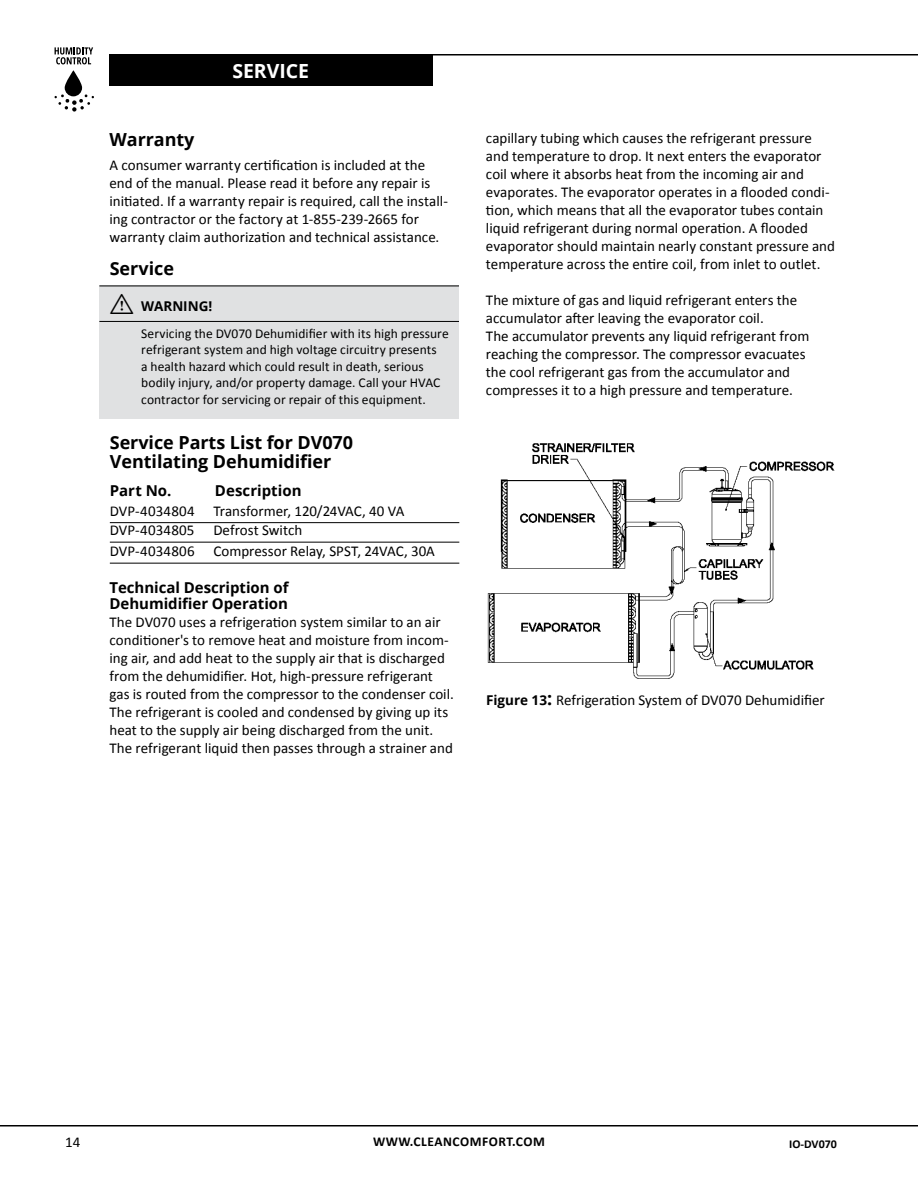
<style>
.page{position:relative;width:918px;height:1188px;background:#fff}
.page>*{position:absolute;margin:0;border:0;box-sizing:border-box;transform-origin:0 0}
.t1{font:700 19.5px "Open Sans";letter-spacing:-.005em;color:#fff}
.t2{font:700 18px/19.5px "Open Sans";letter-spacing:-.005em;color:#000}
.t3{font:15px/18px "Calibri";color:#000}
.t4{font:700 15px/16.5px "Open Sans";letter-spacing:-.005em;color:#000}
.t5{font:13.5px/16.5px "Calibri";letter-spacing:.005em;color:#000}
.t6{font:700 13.5px "Calibri";letter-spacing:.04em;color:#000}
.t7{font:700 13.5px "Open Sans";letter-spacing:-.005em;color:#000}
.t8{font:700 12px "Calibri";color:#000}
.s1{font-family:"tables";font-weight:400;font-size:27px}
.s2{font-family:"Open Sans";font-weight:700;font-size:13.5px}
.s3{font-family:"Open Sans";font-weight:700;font-size:18px}
</style>
<div class="page">
<hr style="left:0;top:1125px;width:918px;height:1px;background:#000">
<svg style="left:55px;top:94px;width:39px;height:18px"></svg>
<svg style="left:65px;top:70px;width:17px;height:26px"></svg>
<svg style="left:55px;top:47px;width:38px;height:17px"></svg>
<hr style="left:110px;top:54px;width:808px;height:2px;background:#000">
<div style="left:110px;top:54px;width:323px;height:32px;background:#000"></div>
<img style="left:487px;top:443px;width:348px;height:236px">
<div style="left:99px;top:285px;width:360px;height:134px;background:#e0e1e2"></div>
<hr style="left:99px;top:321px;width:360px;height:1px;background:#000">
<hr style="left:99px;top:286px;width:360px;height:1px;background:#000">
<hr style="left:110px;top:522px;width:349px;height:1px;background:#000">
<hr style="left:110px;top:542px;width:349px;height:1px;background:#000">
<hr style="left:110px;top:563px;width:349px;height:1px;background:#000">
<h1 class="t1" style="left:232px;top:57px;width:78px">SERVICE</h1>
<p class="t2" style="left:110px;top:129px;width:86px">Warranty</p>
<p class="t3" style="left:110px;top:156px;width:340px">A consumer warranty certification is included at the end of the manual. Please read it before any repair is initiated. If a warranty repair is required, call the install&shy;ing contractor or the factory at 1-855-239-2665 for warranty claim authorization and technical assistance.</p>
<p class="t2" style="left:110px;top:259px;width:66px">Service</p>
<p class="t7" style="left:110px;top:297px;width:104px"><span class="s1">i</span> WARNING!</p>
<p class="t5" style="left:141px;top:325px;width:309px">Servicing the DV070 Dehumidifier with its high pressure refrigerant system and high voltage circuitry presents<br>a health hazard which could result in death, serious bodily injury, and/or property damage. Call your HVAC contractor for servicing or repair of this equipment.</p>
<p class="t2" style="left:110px;top:432px;width:245px">Service Parts List for DV070<br>Ventilating Dehumidifier</p>
<p class="t4" style="left:110px;top:482px;width:63px">Part No.</p>
<p class="t4" style="left:215px;top:482px;width:88px">Description</p>
<p class="t3" style="left:110px;top:501px;width:296px;line-height:19.5px">DVP-4034804 Transformer, 120/24VAC, 40 VA<br>DVP-4034805</p>
<p class="t3" style="left:110px;top:520px;width:327px;line-height:21px;text-indent:104px">Defrost Switch<br>DVP-4034806 Compressor Relay, SPST, 24VAC, 30A</p>
<p class="t4" style="left:110px;top:578px;width:180px">Technical Description of<br>Dehumidifier Operation</p>
<p class="t3" style="left:110px;top:613px;width:346px">The DV070 uses a refrigeration system similar to an air conditioner's to remove heat and moisture from incom&shy;ing air, and add heat to the supply air that is discharged from the dehumidifier. Hot, high-pressure refrigerant gas is routed from the compressor to the condenser coil.<br>The refrigerant is cooled and condensed by giving up its heat to the supply air being discharged from the unit.<br>The refrigerant liquid then passes through a strainer and</p>
<p class="t3" style="left:486px;top:129px;width:351px">capillary tubing which causes the refrigerant pressure and temperature to drop. It next enters the evaporator coil where it absorbs heat from the incoming air and evaporates. The evaporator operates in a flooded condi&shy;tion, which means that all the evaporator tubes contain liquid refrigerant during normal operation. A flooded evaporator should maintain nearly constant pressure and temperature across the entire coil, from inlet to outlet.</p>
<p class="t3" style="left:486px;top:291px;width:325px">The mixture of gas and liquid refrigerant enters the accumulator after leaving the evaporator coil.<br>The accumulator prevents any liquid refrigerant from reaching the compressor. The compressor evacuates the cool refrigerant gas from the accumulator and compresses it to a high pressure and temperature.</p>
<p class="t3" style="left:486px;top:691px;width:340px"><span class="s2">Figure 13</span><span class="s3">:</span> Refrigeration System of DV070 Dehumidifier</p>
<p class="t3" style="left:65px;top:1133px;width:17px">14</p>
<p class="t6" style="left:373px;top:1133px;width:173px">WWW.CLEANCOMFORT.COM</p>
<p class="t8" style="left:789px;top:1136px;width:49px">IO-DV070</p>
</div>
